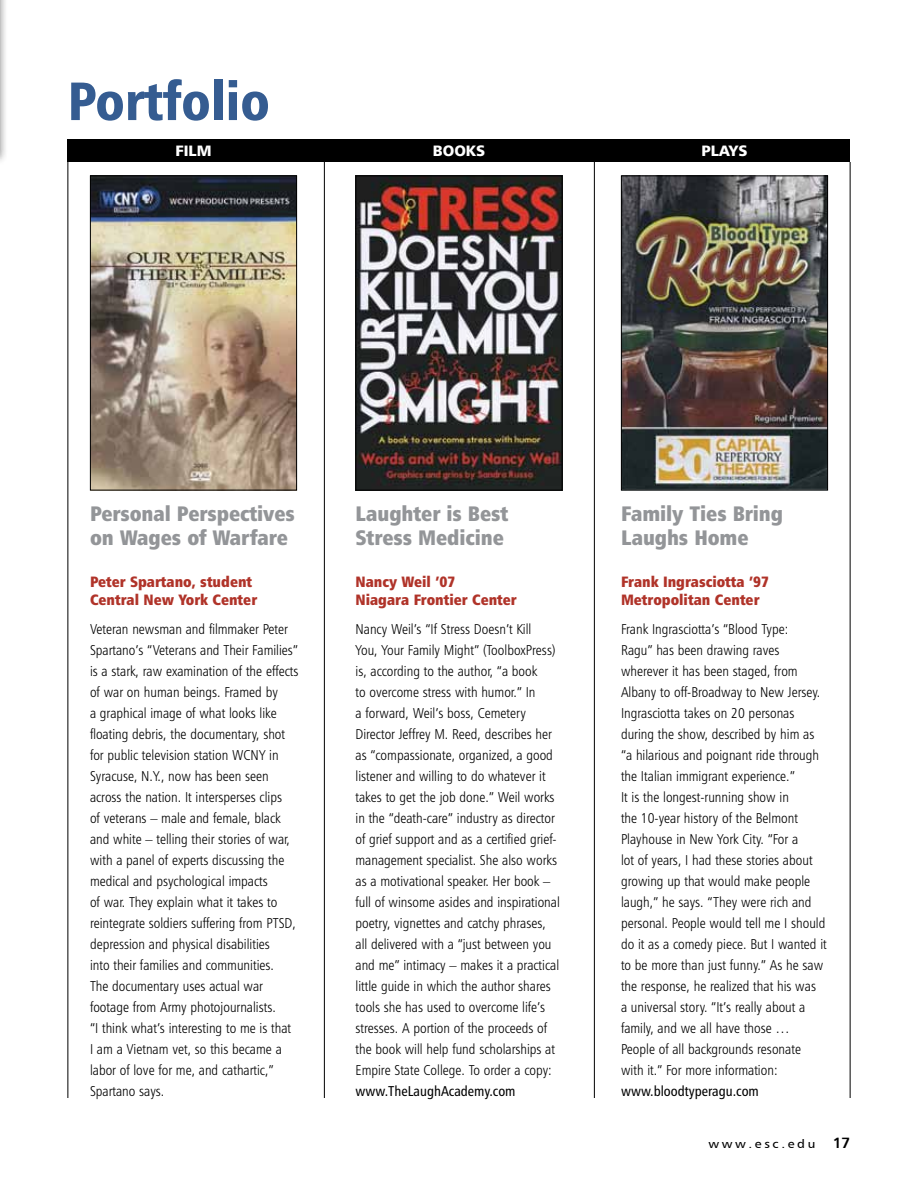
<style>
.page{position:relative;width:918px;height:1188px;background:#fff}
.page>*{position:absolute;margin:0;border:0;box-sizing:border-box;transform-origin:0 0}
.t1{font:54px "Humanist 777 BT Black Condensed B";color:#355c91}
.t2{font:21px/24px "Humanist 777 BT Extra Black Cond B";letter-spacing:-.005em;color:#939598}
.t3{font:15px/18px "Humanist 777 BT Extra Black Cond B";color:#b03329}
.t4{font:15px "Humanist 777 BT Black B";color:#fff}
.t5{font:14.25px/21px "Humanist 777 BT Light Condensed B";color:#000}
.t6{font:14.25px "Humanist 777 BT Roman Condensed B";color:#000}
.t7{font:12px "Humanist 777 BT Roman B";letter-spacing:.2em;color:#000;scale:1.1 1}
.s1{font-family:"Humanist 777 BT Bold B";font-size:15px}
</style>
<div class="page">
<div style="left:0;top:0;width:8px;height:166px;background:#000;opacity:.45"></div>
<img style="left:92px;top:178px;width:203px;height:310px">
<div style="left:90px;top:176px;width:207px;height:314px;border:1px solid #000"></div>
<hr style="left:324px;top:162px;width:1px;height:936px;background:#000">
<hr style="left:594px;top:162px;width:1px;height:936px;background:#000">
<div style="left:68px;top:140px;width:782px;height:22px;background:#000"></div>
<hr style="left:68px;top:162px;width:1px;height:936px;background:#000">
<img style="left:623px;top:178px;width:203px;height:310px">
<div style="left:621px;top:176px;width:207px;height:314px;border:1px solid #000"></div>
<img style="left:358px;top:178px;width:202px;height:310px">
<div style="left:356px;top:176px;width:206px;height:314px;border:1px solid #000"></div>
<hr style="left:850px;top:162px;width:1px;height:936px;background:#000">
<h1 class="t1" style="left:68px;top:67px;width:204px">Portfolio</h1>
<p class="t4" style="left:175px;top:141px;width:38px">FILM</p>
<p class="t4" style="left:433px;top:141px;width:53px">BOOKS</p>
<p class="t4" style="left:702px;top:141px;width:47px">PLAYS</p>
<h2 class="t2" style="left:90px;top:501px;width:207px">Personal Perspectives on Wages of Warfare</h2>
<p class="t3" style="left:90px;top:572px;width:169px">Peter Spartano, student<br>Central New York Center</p>
<p class="t5" style="left:90px;top:618px;width:210px">Veteran newsman and filmmaker Peter Spartano’s “Veterans and Their Families” is a stark, raw examination of the effects of war on human beings. Framed by<br>a graphical image of what looks like floating debris, the documentary, shot for public television station WCNY in Syracuse, N.Y., now has been seen across the nation. It intersperses clips<br>of veterans – male and female, black and white – telling their stories of war, with a panel of experts discussing the medical and psychological impacts<br>of war. They explain what it takes to reintegrate soldiers suffering from PTSD, depression and physical disabilities<br>into their families and communities.<br>The documentary uses actual war footage from Army photojournalists.<br>“I think what’s interesting to me is that<br>I am a Vietnam vet, so this became a labor of love for me, and cathartic,” Spartano says.</p>
<h2 class="t2" style="left:356px;top:501px;width:154px">Laughter is Best<br>Stress Medicine</h2>
<p class="t3" style="left:356px;top:572px;width:163px">Nancy Weil ’07<br>Niagara Frontier Center</p>
<p class="t5" style="left:356px;top:618px;width:206px">Nancy Weil’s “If Stress Doesn’t Kill<br>You, Your Family Might” (ToolboxPress) is, according to the author, “a book<br>to overcome stress with humor.” In<br>a forward, Weil’s boss, Cemetery Director Jeffrey M. Reed, describes her as “compassionate, organized, a good listener and willing to do whatever it takes to get the job done.” Weil works in the “death-care” industry as director of grief support and as a certified grief&shy;management specialist. She also works as a motivational speaker. Her book – full of winsome asides and inspirational poetry, vignettes and catchy phrases, all delivered with a “just between you and me” intimacy – makes it a practical little guide in which the author shares tools she has used to overcome life’s stresses. A portion of the proceeds of the book will help fund scholarships at Empire State College. To order a copy:</p>
<p class="t6" style="left:356px;top:1082px;width:162px">www.TheLaughAcademy.com</p>
<h2 class="t2" style="left:621px;top:501px;width:164px">Family Ties Bring<br>Laughs Home</h2>
<p class="t3" style="left:621px;top:572px;width:150px">Frank Ingrasciotta ’97<br>Metropolitan Center</p>
<p class="t5" style="left:621px;top:618px;width:207px">Frank Ingrasciotta’s “Blood Type:<br>Ragu” has been drawing raves wherever it has been staged, from Albany to off-Broadway to New Jersey.<br>Ingrasciotta takes on 20 personas during the show, described by him as “a hilarious and poignant ride through the Italian immigrant experience.”<br>It is the longest-running show in<br>the 10-year history of the Belmont Playhouse in New York City. “For a<br>lot of years, I had these stories about growing up that would make people laugh,” he says. “They were rich and personal. People would tell me I should do it as a comedy piece. But I wanted it to be more than just funny.” As he saw the response, he realized that his was<br>a universal story. “It’s really about a family, and we all have those … People of all backgrounds resonate with it.” For more information:</p>
<p class="t6" style="left:621px;top:1082px;width:139px">www.bloodtyperagu.com</p>
<p class="t7" style="left:709px;top:1136px;width:131px">www.esc.edu <span class="s1">17</span></p>
</div>
